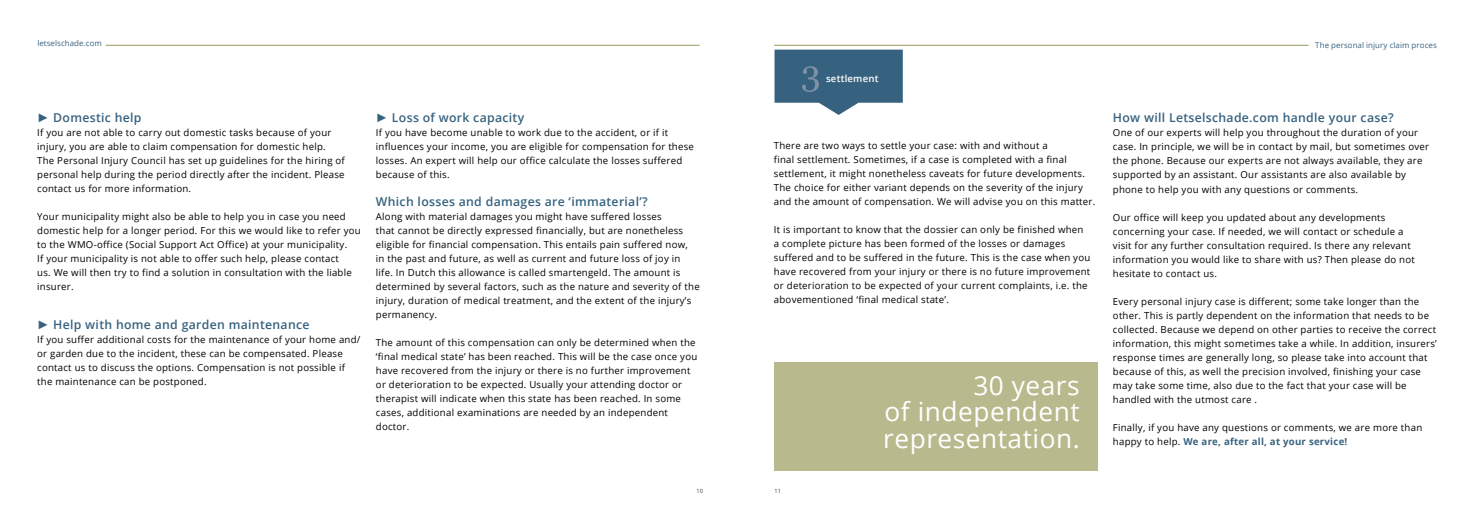
<style>
.page{position:relative;width:1474px;height:521px;background:#fff}
.page>*{position:absolute;margin:0;border:0;box-sizing:border-box;transform-origin:0 0}
.t1{font:26.25px/26.2px "Open Sans";letter-spacing:.02em;color:#fff;text-align:justify}
.t2{font:600 12.25px "Open Sans";letter-spacing:.025em;color:#37627f}
.t3{font:9.62px/14px "Open Sans";letter-spacing:.025em;color:#000}
.t4{font:600 9.62px "Open Sans";letter-spacing:.02em;color:#fff}
.t5{font:7.88px "Open Sans";letter-spacing:.01em;color:#37627f}
.t6{font:6.12px "DIN Next LT Pro";color:#535c62}
.s1{font-family:"Arial";font-weight:400}
.s2{font-weight:700;color:#37627f}
</style>
<div class="page">
<svg style="left:774px;top:50px;width:128px;height:65px"></svg>
<hr style="left:106px;top:45px;width:593px;height:1px;background:#99985a">
<div style="left:774px;top:362px;width:324px;height:109px;background:#b8b98c"></div>
<hr style="left:774px;top:45px;width:534px;height:1px;background:#99985a">
<p class="t5" style="left:37px;top:40px;width:66px">letselschade.com</p>
<p class="t2" style="left:37px;top:109px;width:106px"><span class="s1">►</span> Domestic help</p>
<p class="t3" style="left:37px;top:127px;width:309px">If you are not able to carry out domestic tasks because of your injury, you are able to claim compensation for domestic help.<br>The Personal Injury Council has set up guidelines for the hiring of personal help during the period directly after the incident. Please contact us for more information.</p>
<p class="t3" style="left:37px;top:211px;width:325px">Your municipality might also be able to help you in case you need domestic help for a longer period. For this we would like to refer you to the WMO-office (Social Support Act Office) at your municipality.<br>If your municipality is not able to offer such help, please contact<br>us. We will then try to find a solution in consultation with the liable insurer.</p>
<p class="t2" style="left:37px;top:316px;width:274px"><span class="s1">►</span> Help with home and garden maintenance</p>
<p class="t3" style="left:37px;top:333px;width:325px">If you suffer additional costs for the maintenance of your home and/ or garden due to the incident, these can be compensated. Please contact us to discuss the options. Compensation is not possible if the maintenance can be postponed.</p>
<p class="t2" style="left:376px;top:109px;width:150px"><span class="s1">►</span> Loss of work capacity</p>
<p class="t3" style="left:376px;top:127px;width:319px">If you have become unable to work due to the accident, or if it influences your income, you are eligible for compensation for these losses. An expert will help our office calculate the losses suffered because of this.</p>
<p class="t2" style="left:376px;top:193px;width:273px">Which losses and damages are ‘immaterial’?</p>
<p class="t3" style="left:376px;top:211px;width:325px">Along with material damages you might have suffered losses<br>that cannot be directly expressed financially, but are nonetheless eligible for financial compensation. This entails pain suffered now,<br>in the past and future, as well as current and future loss of joy in life. In Dutch this allowance is called smartengeld. The amount is determined by several factors, such as the nature and severity of the injury, duration of medical treatment, and the extent of the injury’s permanency.</p>
<p class="t3" style="left:376px;top:337px;width:323px">The amount of this compensation can only be determined when the ‘final medical state’ has been reached. This will be the case once you have recovered from the injury or there is no further improvement or deterioration to be expected. Usually your attending doctor or therapist will indicate when this state has been reached. In some cases, additional examinations are needed by an independent doctor.</p>
<p class="t4" style="left:826px;top:72px;width:54px">settlement</p>
<p class="t3" style="left:774px;top:139px;width:323px">There are two ways to settle your case: with and without a<br>final settlement. Sometimes, if a case is completed with a final settlement, it might nonetheless caveats for future developments.<br>The choice for either variant depends on the severity of the injury and the amount of compensation. We will advise you on this matter.</p>
<p class="t3" style="left:774px;top:223px;width:318px">It is important to know that the dossier can only be finished when a complete picture has been formed of the losses or damages suffered and to be suffered in the future. This is the case when you have recovered from your injury or there is no future improvement or deterioration to be expected of your current complaints, i.e. the abovementioned ‘final medical state’.</p>
<h1 class="t1" style="left:883px;top:375px;width:198px;text-indent:90px">30 years of independent representation.</h1>
<p class="t6" style="left:696px;top:487px;width:8px">10</p>
<p class="t6" style="left:774px;top:487px;width:8px">11</p>
<p class="t5" style="left:1315px;top:42px;width:123px">The personal injury claim proces</p>
<p class="t2" style="left:1112px;top:110px;width:282px">How will Letselschade.com handle your case?</p>
<p class="t3" style="left:1112px;top:127px;width:318px">One of our experts will help you throughout the duration of your case. In principle, we will be in contact by mail, but sometimes over the phone. Because our experts are not always available, they are supported by an assistant. Our assistants are also available by phone to help you with any questions or comments.</p>
<p class="t3" style="left:1112px;top:211px;width:303px">Our office will keep you updated about any developments concerning your case. If needed, we will contact or schedule a visit for any further consultation required. Is there any relevant information you would like to share with us? Then please do not hesitate to contact us.</p>
<p class="t3" style="left:1112px;top:295px;width:325px">Every personal injury case is different; some take longer than the other. This is partly dependent on the information that needs to be collected. Because we depend on other parties to receive the correct information, this might sometimes take a while. In addition, insurers’ response times are generally long, so please take into account that because of this, as well the precision involved, finishing your case may take some time, also due to the fact that your case will be handled with the utmost care .</p>
<p class="t3" style="left:1112px;top:421px;width:311px">Finally, if you have any questions or comments, we are more than happy to help. <span class="s2">We are, after all, at your service!</span></p>
</div>
